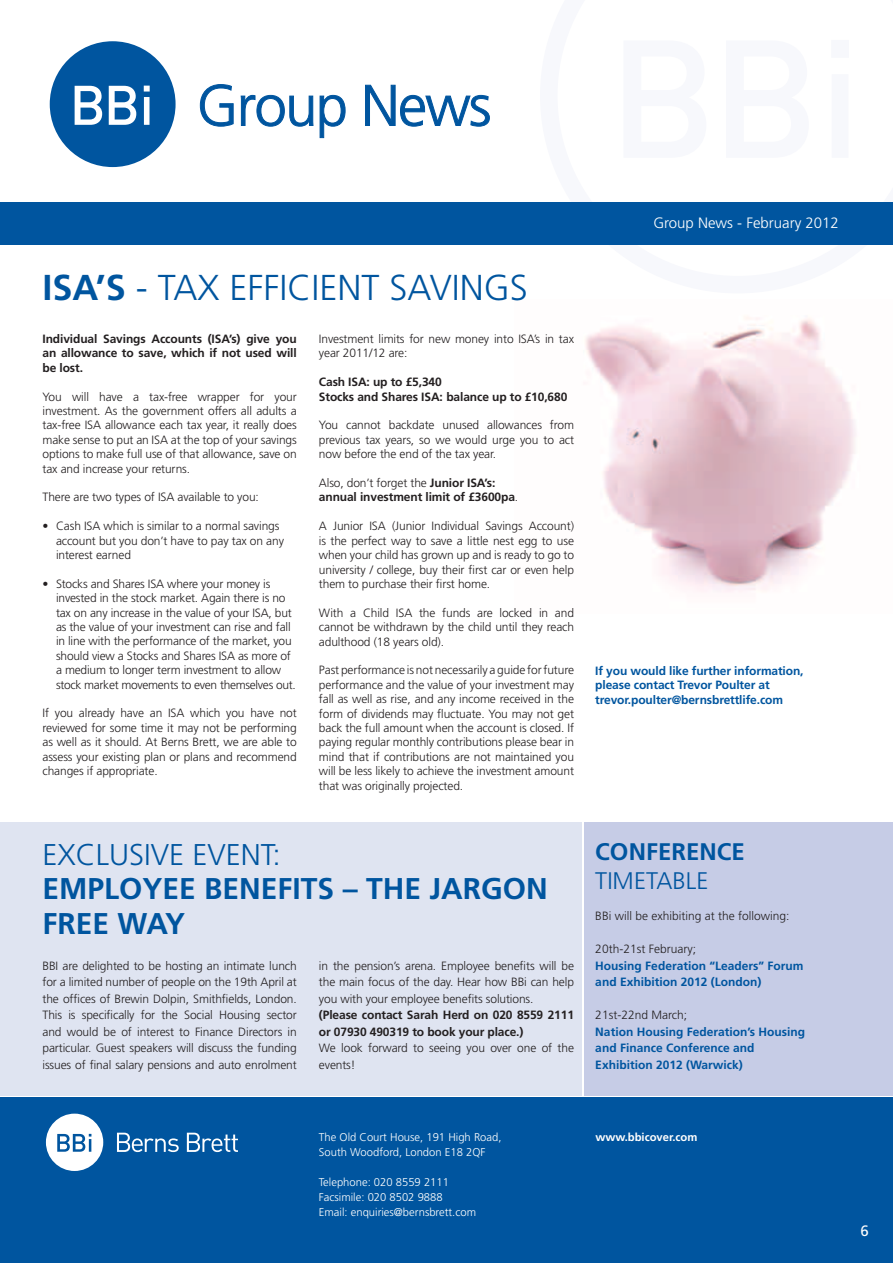
<style>
.page{position:relative;width:893px;height:1263px;background:#fff}
.page>*{position:absolute;margin:0;border:0;box-sizing:border-box;transform-origin:0 0}
.t1{font:300 36px "Frutiger";color:#00559f}
.t2{font:700 30px/34.5px "Frutiger";color:#00559f}
.t3{font:300 30px "Frutiger";color:#00559f}
.t4{font:700 24px "Frutiger";color:#00559f}
.t5{font:300 24px "Frutiger";color:#00559f}
.t6{font:300 15px "Frutiger";color:#fff}
.t7{font:15px "Frutiger";color:#fff}
.t8{font:300 12px/14.4px "Frutiger";letter-spacing:-.01em;color:#231f20;text-align:justify}
.t9{font:700 12px/14.4px "Frutiger";letter-spacing:-.01em;color:#231f20}
.t10{font:700 12px/16.5px "Frutiger";color:#00559f}
.t11{font:300 11.25px/15px "Frutiger";color:#fff}
.t12{font:700 11.25px "Frutiger";color:#fff}
.s1{font-weight:700}
.s2{font-weight:300}
</style>
<div class="page">
<div style="left:585px;top:822px;width:308px;height:273px;background:#c6cce6"></div>
<svg style="left:50px;top:41px;width:126px;height:126px"></svg>
<svg style="left:200px;top:84px;width:34px;height:43px"></svg>
<svg style="left:240px;top:95px;width:106px;height:43px"></svg>
<svg style="left:365px;top:84px;width:125px;height:43px"></svg>
<div style="left:0;top:202px;width:893px;height:42px;background:#00559f"></div>
<div style="left:0;top:1097px;width:893px;height:166px;background:#00559f"></div>
<img style="left:585px;top:317px;width:271px;height:276px">
<div style="left:0;top:822px;width:582px;height:273px;background:#dfe4f1"></div>
<svg style="left:117px;top:1133px;width:62px;height:19px"></svg>
<svg style="left:187px;top:1133px;width:51px;height:19px"></svg>
<svg style="left:46px;top:1113px;width:57px;height:58px"></svg>
<h1 class="t1" style="left:43px;top:268px;width:223px"><span class="s1">ISA’s</span> - Tax Efficient</h1>
<h1 class="t1" style="left:389px;top:268px;width:39px">Savings</h1>
<p class="t9" style="left:43px;top:331px;width:256px;text-align:justify">Individual Savings Accounts (ISA’s) give you an allowance to save, which if not used will be lost.</p>
<p class="t8" style="left:43px;top:389px;width:256px">You will have a tax-free wrapper for your investment. As the government offers all adults a tax-free ISA allowance each tax year, it really does make sense to put an ISA at the top of your savings options to make full use of that allowance, save on tax and increase your returns.</p>
<p class="t8" style="left:43px;top:490px;width:218px">There are two types of ISA available to you:</p>
<p class="t8" style="left:56px;top:519px;width:230px;text-align:left;text-indent:-14px">• Cash ISA which is similar to a normal savings account but you don’t have to pay tax on any interest earned</p>
<p class="t8" style="left:56px;top:576px;width:241px;text-align:left;text-indent:-14px">• Stocks and Shares ISA where your money is invested in the stock market. Again there is no tax on any increase in the value of your ISA, but as the value of your investment can rise and fall in line with the performance of the market, you should view a Stocks and Shares ISA as more of a medium to longer term investment to allow stock market movements to even themselves out.</p>
<p class="t8" style="left:43px;top:706px;width:256px">If you already have an ISA which you have not reviewed for some time it may not be performing as well as it should. At Berns Brett, we are able to assess your existing plan or plans and recommend changes if appropriate.</p>
<p class="t8" style="left:319px;top:332px;width:257px">Investment limits for new money into ISA’s in tax year 2011/12 are:</p>
<p class="t9" style="left:319px;top:375px;width:250px">Cash ISA: up to £5,340<br>Stocks and Shares ISA: balance up to £10,680</p>
<p class="t8" style="left:319px;top:418px;width:257px">You cannot backdate unused allowances from previous tax years, so we would urge you to act now before the end of the tax year.</p>
<p class="t9" style="left:319px;top:476px;width:201px"><span class="s2">Also, don’t forget the</span> Junior ISA’s: annual investment limit of £3600pa<span class="s2">.</span></p>
<p class="t8" style="left:319px;top:519px;width:257px">A Junior ISA (Junior Individual Savings Account) is the perfect way to save a little nest egg to use when your child has grown up and is ready to go to university / college, buy their first car or even help them to purchase their first home.</p>
<p class="t8" style="left:319px;top:605px;width:257px">With a Child ISA the funds are locked in and cannot be withdrawn by the child until they reach adulthood (18 years old).</p>
<p class="t8" style="left:319px;top:663px;width:257px">Past performance is not necessarily a guide for future performance and the value of your investment may fall as well as rise, and any income received in the form of dividends may fluctuate. You may not get back the full amount when the account is closed. If paying regular monthly contributions please bear in mind that if contributions are not maintained you will be less likely to achieve the investment amount that was originally projected.</p>
<h2 class="t3" style="left:43px;top:837px;width:240px">EXCLUSIVE EVENT:</h2>
<h2 class="t2" style="left:43px;top:871px;width:20px">Empl</h2>
<h2 class="t2" style="left:43px;top:871px;width:507px;text-indent:77px">oyee Benefits – The Jargon<br>Free Way</h2>
<p class="t8" style="left:43px;top:957px;width:256px;line-height:16.5px">BBI are delighted to be hosting an intimate lunch for a limited number of people on the 19th April at the offices of Brewin Dolpin, Smithfields, London.<br>This is specifically for the Social Housing sector and would be of interest to Finance Directors in particular. Guest speakers will discuss the funding issues of final salary pensions and auto enrolment</p>
<p class="t8" style="left:319px;top:957px;width:257px;line-height:16.5px">in the pension’s arena. Employee benefits will be the main focus of the day. Hear how BBi can help you with your employee benefits solutions.</p>
<p class="t9" style="left:319px;top:1007px;width:257px;line-height:16.5px">(Please contact Sarah Herd on 020 8559 2111 or 07930 490319 to book your place.)</p>
<p class="t8" style="left:319px;top:1040px;width:257px;line-height:16.5px">We look forward to seeing you over one of the events!</p>
<p class="t6" style="left:653px;top:214px;width:187px">Group News - February 2012</p>
<p class="t10" style="left:595px;top:663px;width:210px;line-height:14.4px">If you would like further information, please contact Trevor Poulter at trevor.poulter@bernsbrettlife.com</p>
<h3 class="t4" style="left:595px;top:837px;width:151px">Conference</h3>
<h3 class="t5" style="left:595px;top:867px;width:26px">Timetable</h3>
<p class="t8" style="left:595px;top:909px;width:196px">BBi will be exhibiting at the following:</p>
<p class="t8" style="left:595px;top:942px;width:102px">20th-21st February;</p>
<p class="t10" style="left:595px;top:957px;width:210px">Housing Federation “Leaders” Forum and Exhibition 2012 (London)</p>
<p class="t8" style="left:595px;top:1008px;width:93px">21st-22nd March;</p>
<p class="t10" style="left:595px;top:1023px;width:211px">Nation Housing Federation’s Housing and Finance Conference and<br>Exhibition 2012 (Warwick)</p>
<p class="t11" style="left:319px;top:1130px;width:184px">The Old Court House, 191 High Road,<br>South Woodford, London E18 2QF</p>
<p class="t11" style="left:319px;top:1175px;width:159px">Telephone: 020 8559 2111<br>Facsimile: 020 8502 9888<br>Email: enquiries@bernsbrett.com</p>
<p class="t12" style="left:595px;top:1131px;width:104px">www.bbicover.com</p>
<p class="t7" style="left:860px;top:1222px;width:10px">6</p>
</div>
